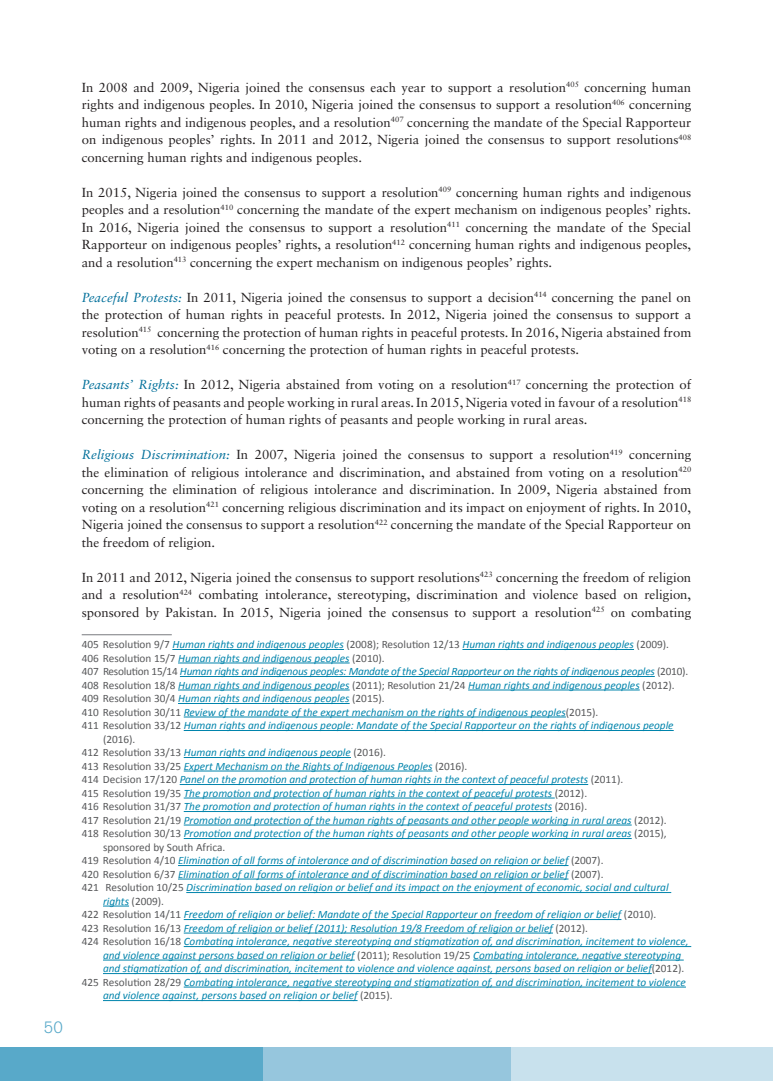
<style>
.page{position:relative;width:773px;height:1081px;background:#fff}
.page>*{position:absolute;margin:0;border:0;box-sizing:border-box;transform-origin:0 0}
.t1{font:300 16.25px "Akzidenz Grotesk Pro";color:#58a9c9}
.t2{font:13.12px/17.5px "Sabon LT Std";color:#231f20;text-align:justify}
.t3{font:italic 11.25px "Calibri";color:#0084ac}
.t4{font:italic 11.25px "Calibri";letter-spacing:-.02em;color:#0084ac}
.t5{font:11.25px "Calibri";color:#57585a}
.s1{font-style:italic;color:#006f9a}
.s2{font-style:normal;color:#57585a}
.s3{font-style:italic;color:#0084ac}
</style>
<div class="page">
<div style="left:510px;top:1047px;width:248px;height:34px;background:#c8e1ed"></div>
<div style="left:262px;top:1047px;width:248px;height:34px;background:#96c6dd"></div>
<div style="left:758px;top:1047px;width:14px;height:34px;background:#c8e1ed"></div>
<div style="left:0;top:1047px;width:262px;height:34px;background:#58a9c9"></div>
<hr style="left:82px;top:634px;width:90px;height:1px;background:#939598">
<hr style="left:172px;top:649px;width:172px;height:1px;background:#0084ac">
<hr style="left:462px;top:649px;width:172px;height:1px;background:#0084ac">
<hr style="left:178px;top:662px;width:171px;height:1px;background:#0084ac">
<hr style="left:180px;top:676px;width:474px;height:1px;background:#0084ac">
<hr style="left:178px;top:689px;width:171px;height:1px;background:#0084ac">
<hr style="left:468px;top:689px;width:171px;height:1px;background:#0084ac">
<hr style="left:178px;top:703px;width:171px;height:1px;background:#0084ac">
<hr style="left:184px;top:716px;width:382px;height:1px;background:#0084ac">
<hr style="left:184px;top:730px;width:489px;height:1px;background:#0084ac">
<hr style="left:184px;top:757px;width:167px;height:1px;background:#0084ac">
<hr style="left:184px;top:770px;width:248px;height:1px;background:#0084ac">
<hr style="left:180px;top:784px;width:408px;height:1px;background:#0084ac">
<hr style="left:184px;top:797px;width:370px;height:1px;background:#0084ac">
<hr style="left:184px;top:811px;width:368px;height:1px;background:#0084ac">
<hr style="left:184px;top:824px;width:447px;height:1px;background:#0084ac">
<hr style="left:184px;top:838px;width:447px;height:1px;background:#0084ac">
<hr style="left:178px;top:865px;width:390px;height:1px;background:#0084ac">
<hr style="left:178px;top:878px;width:390px;height:1px;background:#0084ac">
<hr style="left:186px;top:892px;width:485px;height:1px;background:#0084ac">
<svg style="left:103px;top:905px;width:26px;height:1px"></svg>
<hr style="left:184px;top:919px;width:437px;height:1px;background:#0084ac">
<hr style="left:184px;top:932px;width:369px;height:1px;background:#0084ac">
<hr style="left:184px;top:946px;width:507px;height:1px;background:#0084ac">
<hr style="left:103px;top:959px;width:252px;height:1px;background:#0084ac">
<hr style="left:473px;top:959px;width:210px;height:1px;background:#0084ac">
<hr style="left:103px;top:973px;width:548px;height:1px;background:#0084ac">
<hr style="left:184px;top:986px;width:501px;height:1px;background:#0084ac">
<hr style="left:103px;top:1000px;width:254px;height:1px;background:#0084ac">
<p class="t1" style="left:44px;top:1016px;width:20px">50</p>
<p class="t2" style="left:82px;top:78px;width:611px">In 2008 and 2009, Nigeria joined the consensus each year to support a resolution<sup>405</sup> concerning human rights and indigenous peoples. In 2010, Nigeria joined the consensus to support a resolution<sup>406</sup> concerning human rights and indigenous peoples, and a resolution<sup>407</sup> concerning the mandate of the Special Rapporteur on indigenous peoples’ rights. In 2011 and 2012, Nigeria joined the consensus to support resolutions<sup>408 </sup>concerning human rights and indigenous peoples.</p>
<p class="t2" style="left:82px;top:183px;width:611px">In 2015, Nigeria joined the consensus to support a resolution<sup>409</sup> concerning human rights and indigenous peoples and a resolution<sup>410</sup> concerning the mandate of the expert mechanism on indigenous peoples’ rights.<br>In 2016, Nigeria joined the consensus to support a resolution<sup>411</sup> concerning the mandate of the Special Rapporteur on indigenous peoples’ rights, a resolution<sup>412</sup> concerning human rights and indigenous peoples, and a resolution<sup>413</sup> concerning the expert mechanism on indigenous peoples’ rights.</p>
<p class="t2" style="left:82px;top:288px;width:611px"><span class="s1">Peaceful Protests:</span> In 2011, Nigeria joined the consensus to support a decision<sup>414</sup> concerning the panel on the protection of human rights in peaceful protests. In 2012, Nigeria joined the consensus to support a resolution<sup>415</sup> concerning the protection of human rights in peaceful protests. In 2016, Nigeria abstained from voting on a resolution<sup>416</sup> concerning the protection of human rights in peaceful protests.</p>
<p class="t2" style="left:82px;top:376px;width:611px"><span class="s1">Peasants’ Rights:</span> In 2012, Nigeria abstained from voting on a resolution<sup>417</sup> concerning the protection of human rights of peasants and people working in rural areas. In 2015, Nigeria voted in favour of a resolution<sup>418 </sup>concerning the protection of human rights of peasants and people working in rural areas.</p>
<p class="t2" style="left:82px;top:446px;width:611px"><span class="s1">Religious Discrimination:</span> In 2007, Nigeria joined the consensus to support a resolution<sup>419</sup> concerning the elimination of religious intolerance and discrimination, and abstained from voting on a resolution<sup>420 </sup>concerning the elimination of religious intolerance and discrimination. In 2009, Nigeria abstained from voting on a resolution<sup>421</sup> concerning religious discrimination and its impact on enjoyment of rights. In 2010, Nigeria joined the consensus to support a resolution<sup>422</sup> concerning the mandate of the Special Rapporteur on the freedom of religion.</p>
<p class="t2" style="left:82px;top:568px;width:611px">In 2011 and 2012, Nigeria joined the consensus to support resolutions<sup>423</sup> concerning the freedom of religion and a resolution<sup>424</sup> combating intolerance, stereotyping, discrimination and violence based on religion, sponsored by Pakistan. In 2015, Nigeria joined the consensus to support a resolution<sup>425</sup> on combating</p>
<p class="t3" style="left:82px;top:640px;width:588px"><span class="s2">405 Resolution 9/7</span> Human rights and indigenous peoples <span class="s2">(2008); Resolution 12/13</span> Human rights and indigenous peoples <span class="s2">(2009).</span></p>
<p class="t3" style="left:82px;top:653px;width:304px"><span class="s2">406 Resolution 15/7</span> Human rights and indigenous peoples <span class="s2">(2010).</span></p>
<p class="t4" style="left:82px;top:667px;width:608px"><span class="s2">407 Resolution 15/14</span> Human rights and indigenous peoples: Mandate of the Special Rapporteur on the rights of indigenous peoples <span class="s2">(2010).</span></p>
<p class="t3" style="left:82px;top:680px;width:594px"><span class="s2">408 Resolution 18/8</span> Human rights and indigenous peoples <span class="s2">(2011); Resolution 21/24</span> Human rights and indigenous peoples <span class="s2">(2012).</span></p>
<p class="t3" style="left:82px;top:694px;width:304px"><span class="s2">409 Resolution 30/4</span> Human rights and indigenous peoples <span class="s2">(2015).</span></p>
<p class="t3" style="left:82px;top:707px;width:518px"><span class="s2">410 Resolution 30/11</span> Review of the mandate of the expert mechanism on the rights of indigenous peoples<span class="s2">(2015).</span></p>
<p class="t3" style="left:82px;top:721px;width:593px"><span class="s2">411 Resolution 33/12</span> Human rights and indigenous people: Mandate of the Special Rapporteur on the rights of indigenous people</p>
<p class="t5" style="left:103px;top:734px;width:34px">(2016).</p>
<p class="t3" style="left:82px;top:748px;width:306px"><span class="s2">412 Resolution 33/13</span> Human rights and indigenous people <span class="s2">(2016).</span></p>
<p class="t3" style="left:82px;top:761px;width:387px"><span class="s2">413 Resolution 33/25</span> Expert Mechanism on the Rights of Indigenous Peoples <span class="s2">(2016).</span></p>
<p class="t3" style="left:82px;top:775px;width:543px"><span class="s2">414 Decision 17/120</span> Panel on the promotion and protection of human rights in the context of peaceful protests <span class="s2">(2011).</span></p>
<p class="t3" style="left:82px;top:788px;width:507px"><span class="s2">415 Resolution 19/35</span> The promotion and protection of human rights in the context of peaceful protests <span class="s2">(2012).</span></p>
<p class="t3" style="left:82px;top:802px;width:507px"><span class="s2">416 Resolution 31/37</span> The promotion and protection of human rights in the context of peaceful protests <span class="s2">(2016).</span></p>
<p class="t3" style="left:82px;top:815px;width:586px"><span class="s2">417 Resolution 21/19</span> Promotion and protection of the human rights of peasants and other people working in rural areas <span class="s2">(2012).</span></p>
<p class="t3" style="left:82px;top:829px;width:586px"><span class="s2">418 Resolution 30/13</span> Promotion and protection of the human rights of peasants and other people working in rural areas <span class="s2">(2015),</span></p>
<p class="t5" style="left:103px;top:842px;width:124px">sponsored by South Africa.</p>
<p class="t3" style="left:82px;top:856px;width:523px"><span class="s2">419 Resolution 4/10</span> Elimination of all forms of intolerance and of discrimination based on religion or belief <span class="s2">(2007).</span></p>
<p class="t3" style="left:82px;top:869px;width:523px"><span class="s2">420 Resolution 6/37</span> Elimination of all forms of intolerance and of discrimination based on religion or belief <span class="s2">(2007).</span></p>
<p class="t3" style="left:82px;top:883px;width:588px"><span class="s2">421 Resolution 10/25</span> Discrimination based on religion or belief and its impact on the enjoyment of economic, social and cultural</p>
<p class="t5" style="left:103px;top:896px;width:63px"><span class="s3">rights</span> (2009).</p>
<p class="t3" style="left:82px;top:910px;width:576px"><span class="s2">422 Resolution 14/11</span> Freedom of religion or belief: Mandate of the Special Rapporteur on freedom of religion or belief <span class="s2">(2010).</span></p>
<p class="t3" style="left:82px;top:923px;width:507px"><span class="s2">423 Resolution 16/13</span> Freedom of religion or belief (2011); Resolution 19/8 Freedom of religion or belief <span class="s2">(2012).</span></p>
<p class="t3" style="left:82px;top:937px;width:608px"><span class="s2">424 Resolution 16/18</span> Combating intolerance, negative stereotyping and stigmatization of, and discrimination, incitement to violence,</p>
<p class="t3" style="left:103px;top:950px;width:579px">and violence against persons based on religion or belief <span class="s2">(2011); Resolution 19/25</span> Combating intolerance, negative stereotyping</p>
<p class="t3" style="left:103px;top:964px;width:582px">and stigmatization of, and discrimination, incitement to violence and violence against, persons based on religion or belief<span class="s2">(2012).</span></p>
<p class="t3" style="left:82px;top:977px;width:605px"><span class="s2">425 Resolution 28/29</span> Combating intolerance, negative stereotyping and stigmatization of, and discrimination, incitement to violence</p>
<p class="t3" style="left:103px;top:991px;width:291px">and violence against, persons based on religion or belief <span class="s2">(2015).</span></p>
</div>
